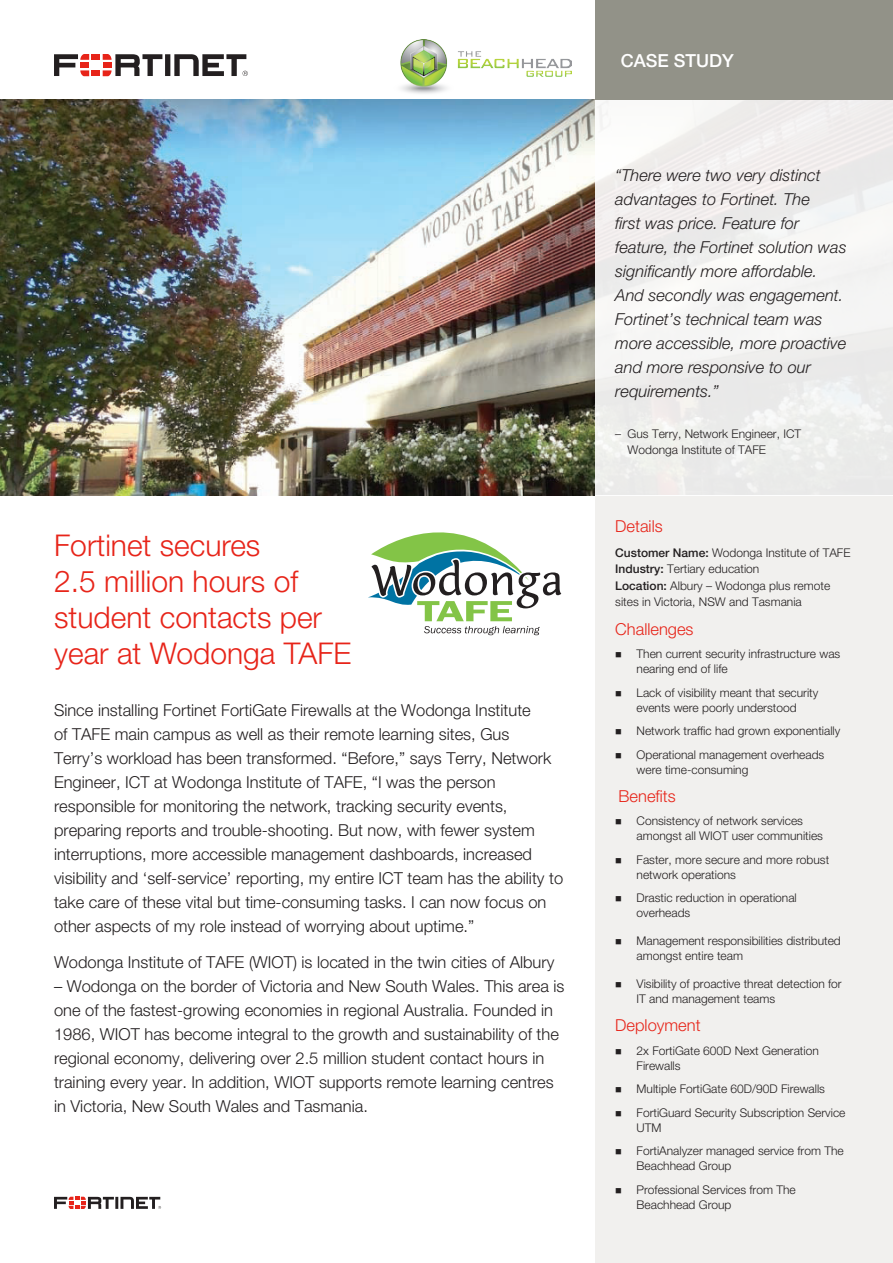
<style>
.page{position:relative;width:893px;height:1263px;background:#fff}
.page>*{position:absolute;margin:0;border:0;box-sizing:border-box;transform-origin:0 0}
.t1{font:300 30px/36px "Helvetica Neue LT Pro";color:#e72419}
.t2{font:500 18px "Helvetica Neue LT Pro";color:#fff}
.CS_Body{font:300 16.5px/24px "Helvetica Neue LT Pro";color:#231f20}
.CS_Body-2{font:italic 300 16.5px/24px "Helvetica Neue LT Pro";color:#231f20}
.CS_Body-3{font:300 16.5px "Helvetica Neue LT Pro";color:#e72419}
.CS_Details_heads{font:300 16.5px "Helvetica Neue LT Pro";color:#e72419}
.CS_Body-4{font:300 12px/15px "Helvetica Neue LT Pro";color:#231f20}
.s1{font-weight:500}
</style>
<div class="page">
<img style="left:0;top:100px;width:595px;height:395px">
<div style="left:595px;top:495px;width:298px;height:768px;background:#f1f0ee"></div>
<div style="left:595px;top:82px;width:298px;height:413px;background:#f0efee"></div>
<div style="left:92px;top:54px;width:8px;height:6px;background:#e72419"></div>
<div style="left:92px;top:70px;width:8px;height:6px;background:#e72419"></div>
<svg style="left:54px;top:54px;width:35px;height:22px"></svg>
<svg style="left:103px;top:54px;width:145px;height:22px"></svg>
<div style="left:595px;top:0;width:298px;height:100px;background:#929288"></div>
<svg style="left:54px;top:1197px;width:107px;height:12px"></svg>
<img style="left:400px;top:39px;width:172px;height:55px">
<svg style="left:368px;top:532px;width:193px;height:103px"></svg>
<p class="t1" style="left:54px;top:526px;width:299px">Fortinet secures<br>2.5 million hours of student contacts per year at Wodonga TAFE</p>
<p class="CS_Body" style="left:54px;top:697px;width:511px">Since installing Fortinet FortiGate Firewalls at the Wodonga Institute<br>of TAFE main campus as well as their remote learning sites, Gus<br>Terry’s workload has been transformed. “Before,” says Terry, Network Engineer, ICT at Wodonga Institute of TAFE, “I was the person responsible for monitoring the network, tracking security events, preparing reports and trouble-shooting. But now, with fewer system interruptions, more accessible management dashboards, increased visibility and ‘self-service’ reporting, my entire ICT team has the ability to take care of these vital but time-consuming tasks. I can now focus on other aspects of my role instead of worrying about uptime.”</p>
<p class="CS_Body" style="left:54px;top:950px;width:502px">Wodonga Institute of TAFE (WIOT) is located in the twin cities of Albury</p>
<p class="CS_Body" style="left:54px;top:974px;width:512px">– Wodonga on the border of Victoria and New South Wales. This area is one of the fastest-growing economies in regional Australia. Founded in 1986, WIOT has become integral to the growth and sustainability of the regional economy, delivering over 2.5 million student contact hours in training every year. In addition, WIOT supports remote learning centres in Victoria, New South Wales and Tasmania.</p>
<p class="t2" style="left:621px;top:50px;width:115px">CASE STUDY</p>
<p class="CS_Body-2" style="left:615px;top:163px;width:233px">“There were two very distinct advantages to Fortinet. The<br>first was price. Feature for feature, the Fortinet solution was significantly more affordable.<br>And secondly was engagement.<br>Fortinet’s technical team was more accessible, more proactive and more responsive to our requirements.”</p>
<p class="CS_Body-4" style="left:628px;top:425px;width:175px;line-height:16.5px;text-indent:-12px">– Gus Terry, Network Engineer, ICT<br>Wodonga Institute of TAFE</p>
<p class="CS_Details_heads" style="left:615px;top:516px;width:49px">Details</p>
<p class="CS_Body-4" style="left:615px;top:544px;width:237px;line-height:16.5px"><span class="s1">Customer Name:</span> Wodonga Institute of TAFE <span class="s1">Industry:</span> Tertiary education<br><span class="s1">Location:</span> Albury – Wodonga plus remote sites in Victoria, NSW and Tasmania</p>
<p class="CS_Body-3" style="left:615px;top:619px;width:80px">Challenges</p>
<p class="CS_Body-4" style="left:637px;top:646px;width:205px;text-indent:-21px">■ Then current security infrastructure was nearing end of life</p>
<p class="CS_Body-4" style="left:615px;top:685px;width:205px;text-align:center">■ Lack of visibility meant that security events were poorly understood</p>
<p class="CS_Body-4" style="left:615px;top:723px;width:227px">■ Network traffic had grown exponentially</p>
<p class="CS_Body-4" style="left:637px;top:747px;width:189px;text-indent:-21px">■ Operational management overheads were time-consuming</p>
<p class="CS_Body-3" style="left:619px;top:786px;width:59px">Benefits</p>
<p class="CS_Body-4" style="left:637px;top:813px;width:188px;text-indent:-21px">■ Consistency of network services amongst all WIOT user communities</p>
<p class="CS_Body-4" style="left:637px;top:852px;width:194px;text-indent:-21px">■ Faster, more secure and more robust network operations</p>
<p class="CS_Body-4" style="left:637px;top:890px;width:162px;text-indent:-21px">■ Drastic reduction in operational overheads</p>
<p class="CS_Body-4" style="left:637px;top:933px;width:206px;text-indent:-21px">■ Management responsibilities distributed amongst entire team</p>
<p class="CS_Body-4" style="left:637px;top:976px;width:207px;text-indent:-21px">■ Visibility of proactive threat detection for<br>IT and management teams</p>
<p class="CS_Body-3" style="left:615px;top:1015px;width:87px">Deployment</p>
<p class="CS_Body-4" style="left:637px;top:1043px;width:184px;text-indent:-21px">■ 2x FortiGate 600D Next Generation<br>Firewalls</p>
<p class="CS_Body-4" style="left:615px;top:1081px;width:211px">■ Multiple FortiGate 60D/90D Firewalls</p>
<p class="CS_Body-4" style="left:637px;top:1105px;width:210px;text-indent:-21px">■ FortiGuard Security Subscription Service<br>UTM</p>
<p class="CS_Body-4" style="left:637px;top:1143px;width:209px;text-indent:-21px">■ FortiAnalyzer managed service from The<br>Beachhead Group</p>
<p class="CS_Body-4" style="left:637px;top:1182px;width:161px;text-indent:-21px">■ Professional Services from The<br>Beachhead Group</p>
</div>
